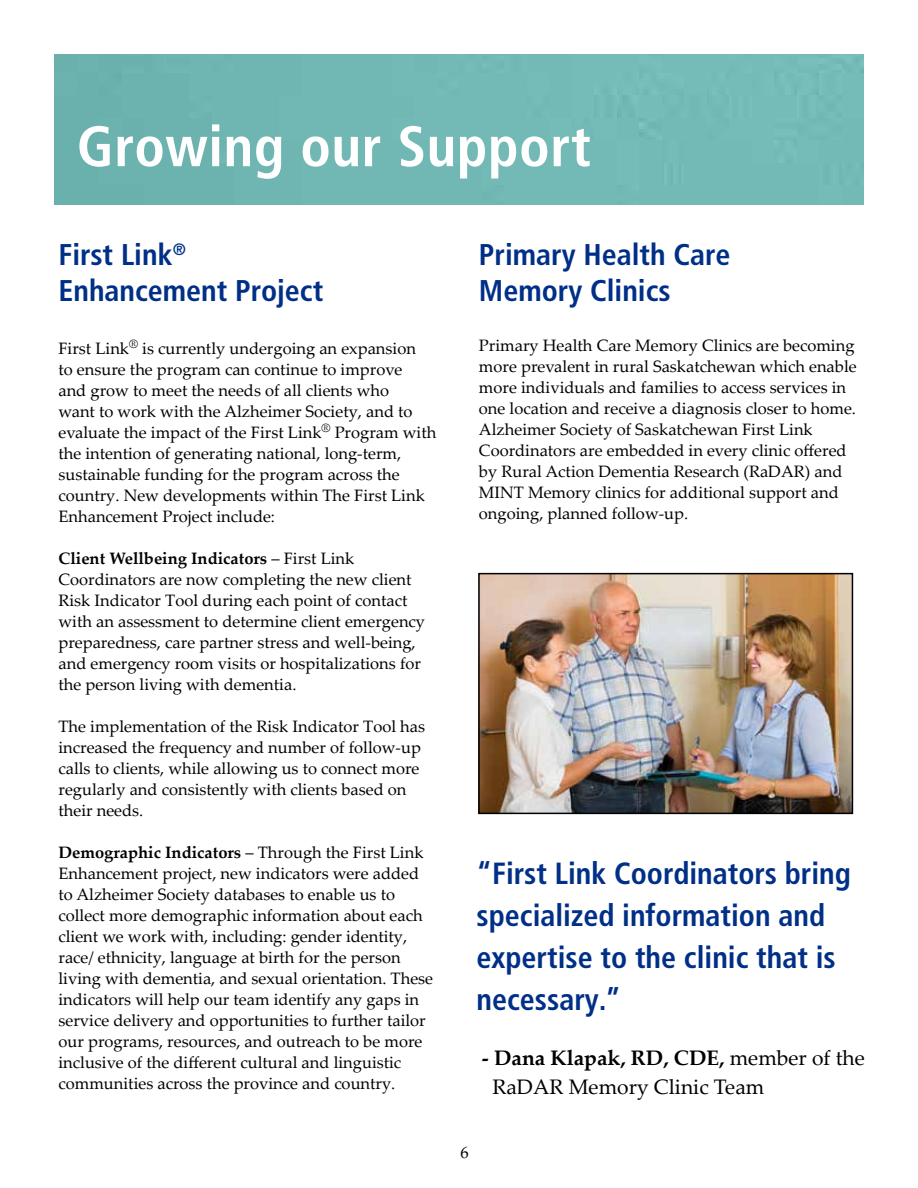
<style>
.page{position:relative;width:918px;height:1188px;background:#fff}
.page>*{position:absolute;margin:0;border:0;box-sizing:border-box;transform-origin:0 0}
.t1{font:700 condensed 57px "Frutiger LT Pro";letter-spacing:.01em;color:#fff}
.t2{font:700 condensed 30.6px/42px "Frutiger LT Pro";color:#002f87}
.t3{font:700 condensed 30px/35.2px "Frutiger LT Pro";color:#002f87}
.t4{font:21px/28.5px "Palatino Linotype";color:#000}
.t5{font:16.5px/21px "Palatino Linotype";color:#000}
.s1{font-weight:700}
</style>
<div class="page">
<div style="left:54px;top:54px;width:810px;height:150px;background:#71b8b4"></div>
<img style="left:481px;top:576px;width:369px;height:235px">
<div style="left:478px;top:573px;width:375px;height:241px;border:2px solid #000"></div>
<h1 class="t1" style="left:77px;top:113px;width:516px">Growing our Support</h1>
<h3 class="t3" style="left:58px;top:237px;width:266px">First Link<sup>®<br></sup>Enhancement Project</h3>
<p class="t5" style="left:58px;top:337px;width:379px">First Link<sup>®</sup> is currently undergoing an expansion<br>to ensure the program can continue to improve<br>and grow to meet the needs of all clients who<br>want to work with the Alzheimer Society, and to evaluate the impact of the First Link<sup>®</sup> Program with the intention of generating national, long-term, sustainable funding for the program across the country. New developments within The First Link Enhancement Project include:</p>
<p class="t5" style="left:58px;top:547px;width:368px"><span class="s1">Client Wellbeing Indicators</span> – First Link Coordinators are now completing the new client Risk Indicator Tool during each point of contact with an assessment to determine client emergency preparedness, care partner stress and well-being, and emergency room visits or hospitalizations for the person living with dementia.</p>
<p class="t5" style="left:58px;top:715px;width:368px">The implementation of the Risk Indicator Tool has increased the frequency and number of follow-up calls to clients, while allowing us to connect more regularly and consistently with clients based on their needs.</p>
<p class="t5" style="left:58px;top:841px;width:376px"><span class="s1">Demographic Indicators</span> – Through the First Link Enhancement project, new indicators were added to Alzheimer Society databases to enable us to collect more demographic information about each client we work with, including: gender identity, race/ ethnicity, language at birth for the person living with dementia, and sexual orientation. These indicators will help our team identify any gaps in service delivery and opportunities to further tailor our programs, resources, and outreach to be more inclusive of the different cultural and linguistic communities across the province and country.</p>
<h3 class="t3" style="left:479px;top:237px;width:253px;line-height:36px">Primary Health Care<br>Memory Clinics</h3>
<p class="t5" style="left:479px;top:334px;width:379px">Primary Health Care Memory Clinics are becoming more prevalent in rural Saskatchewan which enable more individuals and families to access services in one location and receive a diagnosis closer to home.<br>Alzheimer Society of Saskatchewan First Link Coordinators are embedded in every clinic offered by Rural Action Dementia Research (RaDAR) and MINT Memory clinics for additional support and ongoing, planned follow-up.</p>
<h2 class="t2" style="left:477px;top:853px;width:376px">“First Link Coordinators bring specialized information and expertise to the clinic that is necessary.”</h2>
<p class="t4" style="left:492px;top:1043px;width:374px;text-indent:-10px"><span class="s1">- Dana Klapak, RD, CDE,</span> member of the<br>RaDAR Memory Clinic Team</p>
<p class="t5" style="left:461px;top:1141px;width:10px">6</p>
</div>
